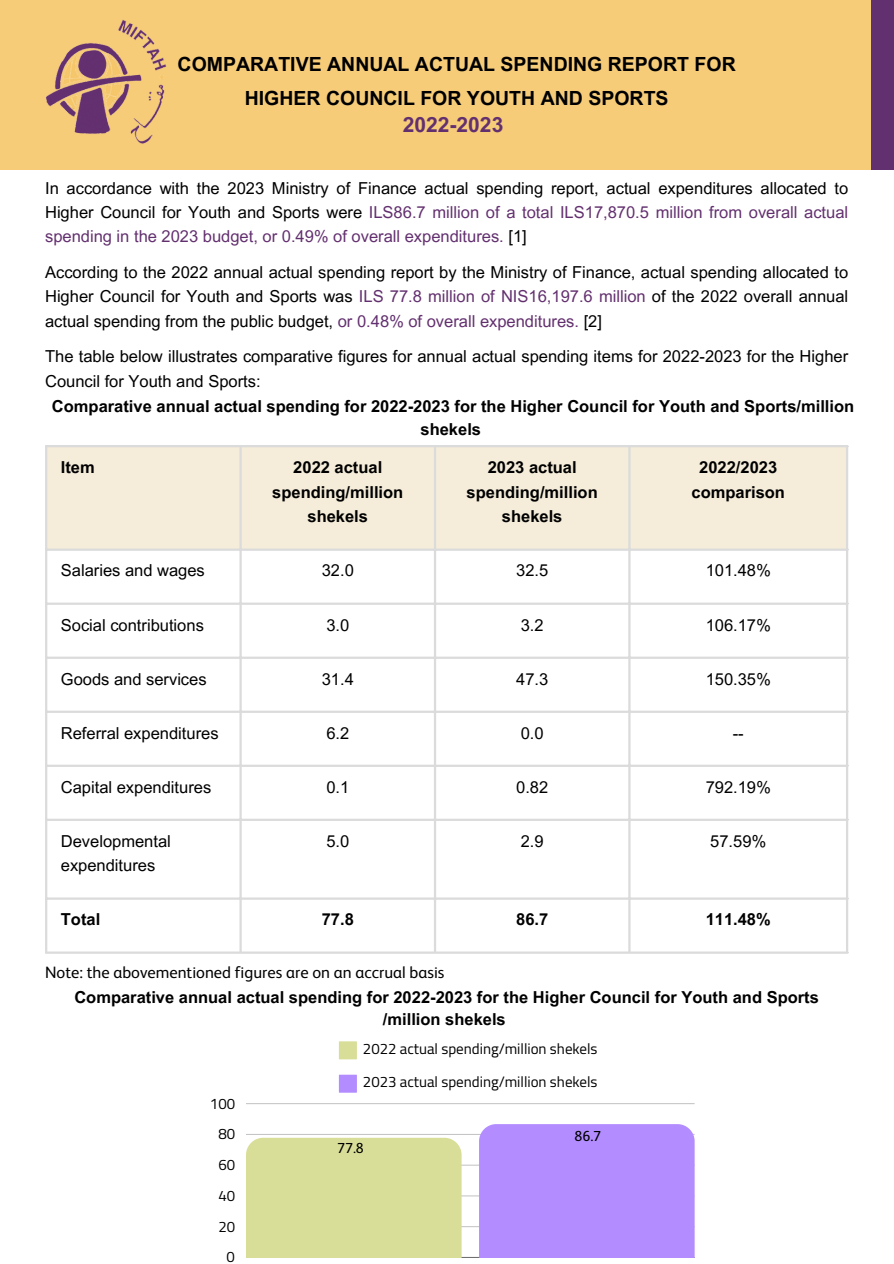
<style>
.page{position:relative;width:894px;height:1264px;background:#fff}
.page>*{position:absolute;margin:0;border:0;box-sizing:border-box;transform-origin:0 0}
.t1{font:700 21px "Arial MT Pro";color:#63306f}
.t2{font:700 19.5px/33.8px "Arial MT Pro";color:#000;text-align:center}
.t3{font:16.5px/24.3px "Arial MT Pro";color:#000;text-align:justify}
.t4{font:700 16.5px/24.8px "Arial MT Pro";color:#000;text-align:center}
.t5{font:16.5px "FS Albert Arabic";color:#000}
.t6{font:15px "Cairo";color:#000}
.t7{font:14.55px "FS Albert Arabic";color:#000}
.s1{color:#63306f}
</style>
<div class="page">
<div style="left:0;top:0;width:892px;height:170px;background:#f6cc79"></div>
<img style="left:46px;top:20px;width:121px;height:124px">
<div style="left:47px;top:447px;width:798px;height:101px;background:#f5edda"></div>
<hr style="left:45px;top:447px;width:2px;height:504px;background:#dbdbdb">
<hr style="left:239px;top:447px;width:3px;height:504px;background:#dbdbdb">
<hr style="left:434px;top:447px;width:2px;height:504px;background:#dbdbdb">
<hr style="left:628px;top:447px;width:2px;height:504px;background:#dbdbdb">
<hr style="left:845px;top:447px;width:3px;height:504px;background:#dbdbdb">
<hr style="left:45px;top:445px;width:803px;height:2px;background:#dbdbdb">
<hr style="left:45px;top:548px;width:803px;height:3px;background:#dbdbdb">
<hr style="left:45px;top:602px;width:803px;height:3px;background:#dbdbdb">
<hr style="left:45px;top:656px;width:803px;height:3px;background:#dbdbdb">
<hr style="left:45px;top:710px;width:803px;height:3px;background:#dbdbdb">
<hr style="left:45px;top:764px;width:803px;height:3px;background:#dbdbdb">
<hr style="left:45px;top:818px;width:803px;height:3px;background:#dbdbdb">
<hr style="left:45px;top:897px;width:803px;height:2px;background:#dbdbdb">
<hr style="left:45px;top:951px;width:803px;height:2px;background:#dbdbdb">
<svg style="left:339px;top:1041px;width:18px;height:18px"></svg>
<svg style="left:339px;top:1074px;width:18px;height:18px"></svg>
<hr style="left:246px;top:1257px;width:448px;height:1px;background:#000;opacity:.6">
<hr style="left:246px;top:1226px;width:448px;height:1px;background:#cbcbcb">
<hr style="left:246px;top:1195px;width:448px;height:1px;background:#dbdbdb">
<hr style="left:246px;top:1164px;width:448px;height:1px;background:#eaeaea">
<hr style="left:246px;top:1134px;width:448px;height:1px;background:#c5c5c5">
<hr style="left:246px;top:1103px;width:448px;height:1px;background:#cacaca">
<div style="left:246px;top:1137px;width:215px;height:120px;background:#d8de97"></div>
<div style="left:479px;top:1124px;width:215px;height:133px;background:#b38dff"></div>
<div style="left:871px;top:0;width:22px;height:170px;background:#63306f"></div>
<h3 class="t2" style="left:177px;top:50px;width:559px">COMPARATIVE ANNUAL ACTUAL SPENDING REPORT FOR<br>HIGHER COUNCIL FOR YOUTH AND SPORTS</h3>
<p class="t1" style="left:403px;top:117px;width:102px">2022-2023</p>
<h1 class="t3" style="left:45px;top:178px;width:804px">In accordance with the 2023 Ministry of Finance actual spending report, actual expenditures allocated to Higher Council for Youth and Sports were <span class="s1">ILS86.7 million of a total ILS17,870.5 million from overall actual spending in the 2023 budget, or 0.49% of overall expenditures.</span> [1]</h1>
<h1 class="t3" style="left:45px;top:262px;width:804px">According to the 2022 annual actual spending report by the Ministry of Finance, actual spending allocated to Higher Council for Youth and Sports was <span class="s1">ILS 77.8 million of NIS16,197.6 million</span> of the 2022 overall annual actual spending from the public budget, <span class="s1">or 0.48% of overall expenditures.</span> [2]</h1>
<h3 class="t3" style="left:45px;top:346px;width:804px">The table below illustrates comparative figures for annual actual spending items for 2022-2023 for the Higher<br>Council for Youth and Sports:</h3>
<p class="t4" style="left:52px;top:397px;width:803px;line-height:22.5px">Comparative annual actual spending for 2022-2023 for the Higher Council for Youth and Sports/million shekels</p>
<p class="t4" style="left:61px;top:457px;width:35px">Item</p>
<p class="t4" style="left:272px;top:457px;width:133px">2022 actual spending/million shekels</p>
<p class="t4" style="left:466px;top:457px;width:133px">2023 actual spending/million shekels</p>
<p class="t4" style="left:699px;top:457px;width:79px">2022/2023</p>
<p class="t4" style="left:691px;top:481px;width:95px">comparison</p>
<p class="t3" style="left:61px;top:560px;width:145px">Salaries and wages</p>
<p class="t3" style="left:321px;top:560px;width:34px">32.0</p>
<p class="t3" style="left:516px;top:560px;width:34px">32.5</p>
<p class="t3" style="left:705px;top:560px;width:67px">101.48%</p>
<p class="t3" style="left:61px;top:614px;width:144px">Social contributions</p>
<p class="t3" style="left:326px;top:614px;width:24px">3.0</p>
<p class="t3" style="left:520px;top:614px;width:24px">3.2</p>
<p class="t3" style="left:705px;top:614px;width:67px">106.17%</p>
<p class="t3" style="left:61px;top:668px;width:147px">Goods and services</p>
<p class="t3" style="left:321px;top:668px;width:34px">31.4</p>
<p class="t3" style="left:516px;top:668px;width:34px">47.3</p>
<p class="t3" style="left:705px;top:668px;width:67px">150.35%</p>
<p class="t3" style="left:61px;top:722px;width:159px">Referral expenditures</p>
<p class="t3" style="left:326px;top:722px;width:24px">6.2</p>
<p class="t3" style="left:520px;top:722px;width:24px">0.0</p>
<p class="t3" style="left:732px;top:722px;width:12px">--</p>
<p class="t3" style="left:61px;top:776px;width:152px">Capital expenditures</p>
<p class="t3" style="left:326px;top:776px;width:24px">0.1</p>
<p class="t3" style="left:516px;top:776px;width:34px">0.82</p>
<p class="t3" style="left:705px;top:776px;width:67px">792.19%</p>
<p class="t3" style="left:61px;top:830px;width:111px;line-height:24.8px">Developmental expenditures</p>
<p class="t3" style="left:326px;top:830px;width:24px">5.0</p>
<p class="t3" style="left:520px;top:830px;width:24px">2.9</p>
<p class="t3" style="left:710px;top:830px;width:57px">57.59%</p>
<p class="t4" style="left:61px;top:909px;width:41px">Total</p>
<p class="t4" style="left:321px;top:909px;width:34px">77.8</p>
<h3 class="t4" style="left:516px;top:909px;width:34px">86.7</h3>
<h2 class="t4" style="left:705px;top:909px;width:67px">111.48%</h2>
<h3 class="t5" style="left:45px;top:962px;width:401px">Note: the abovementioned figures are on an accrual basis</h3>
<h2 class="t4" style="left:74px;top:987px;width:745px;line-height:22.5px">Comparative annual actual spending for 2022-2023 for the Higher Council for Youth and Sports /million shekels</h2>
<p class="t6" style="left:210px;top:1094px;width:27px">100</p>
<p class="t6" style="left:218px;top:1125px;width:18px">80</p>
<p class="t6" style="left:218px;top:1156px;width:18px">60</p>
<p class="t6" style="left:218px;top:1186px;width:18px">40</p>
<p class="t6" style="left:218px;top:1217px;width:18px">20</p>
<p class="t6" style="left:226px;top:1248px;width:10px">0</p>
<p class="t6" style="left:363px;top:1039px;width:236px">2022 actual spending/million shekels</p>
<p class="t6" style="left:363px;top:1073px;width:236px">2023 actual spending/million shekels</p>
<p class="t7" style="left:337px;top:1139px;width:28px">77.8</p>
<p class="t7" style="left:574px;top:1126px;width:28px">86.7</p>
</div>
